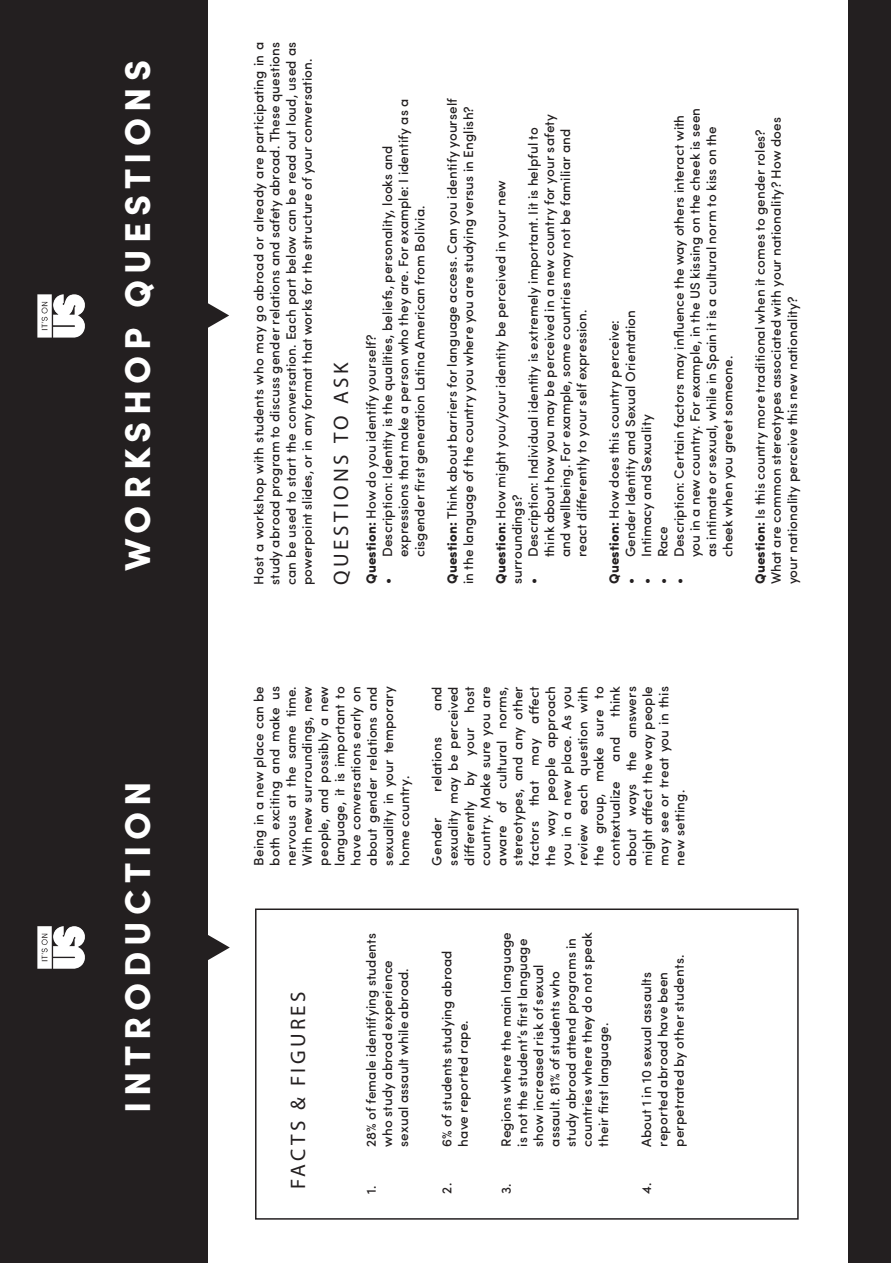
<style>
.page{position:relative;width:893px;height:1263px;background:#fff}
.page>*{position:absolute;margin:0;border:0;box-sizing:border-box;transform-origin:0 0}
.Header_-_Align_Left{font:900 36px "Sofia Pro";letter-spacing:.165em;color:#fff}
.Subheader{font:21px "Myriad Pro";letter-spacing:.165em;color:#231f20}
.Body_Text{font:500 13.5px/16.2px "Sofia Pro";letter-spacing:.01em;color:#231f20}
.s1{font-weight:900}
</style>
<div class="page">
<div style="left:255px;top:908px;width:544px;height:312px;border:2px solid #231f20"></div>
<div style="left:0;top:631px;width:208px;height:632px;background:#231f20"></div>
<div style="left:0;top:0;width:208px;height:631px;background:#231f20"></div>
<svg style="left:208px;top:303px;width:21px;height:25px"></svg>
<svg style="left:208px;top:935px;width:22px;height:25px"></svg>
<div style="left:848px;top:0;width:43px;height:1263px;background:#231f20"></div>
<img style="left:37px;top:294px;width:48px;height:44px">
<img style="left:37px;top:926px;width:48px;height:43px">
<p class="Header_-_Align_Left" style="left:109px;top:571px;width:512px;rotate:-90deg">WORKSHOP QUESTIONS</p>
<p class="Header_-_Align_Left" style="left:109px;top:1113px;width:333px;rotate:-90deg">INTRODUCTION</p>
<p class="Body_Text" style="left:250px;top:585px;width:545px;text-align:justify;rotate:-90deg">Host a workshop with students who may go abroad or already are participating in a study abroad program to discuss gender relations and safety abroad. These questions can be used to start the conversation. Each part below can be read out loud, used as powerpoint slides, or in any format that works for the structure of your conversation.</p>
<p class="Subheader" style="left:328px;top:585px;width:224px;rotate:-90deg">QUESTIONS TO ASK</p>
<p class="Body_Text" style="left:378px;top:557px;width:460px;text-indent:-27px;rotate:-90deg">• Description: Identity is the qualities, beliefs, personality, looks and expressions that make a person who they are. For example: I identify as a cisgender first generation Latina American from Bolivia.</p>
<p class="Body_Text" style="left:443px;top:584px;width:488px;rotate:-90deg"><span class="s1">Question:</span> Think about barriers for language access. Can you identify yourself in the language of the country you where you are studying versus in English?</p>
<p class="Body_Text" style="left:362px;top:584px;width:251px;rotate:-90deg"><span class="s1">Question:</span> How do you identify yourself?</p>
<p class="Body_Text" style="left:524px;top:557px;width:445px;text-indent:-27px;rotate:-90deg">• Description: Individual identity is extremely important. Iit is helpful to think about how you may be perceived in a new country for your safety and wellbeing. For example, some countries may not be familiar and react differently to your self expression.</p>
<p class="Body_Text" style="left:492px;top:584px;width:405px;rotate:-90deg"><span class="s1">Question:</span> How might you/your identity be perceived in your new surroundings?</p>
<p class="Body_Text" style="left:670px;top:557px;width:451px;text-indent:-27px;rotate:-90deg">• Description: Certain factors may influence the way others interact with you in a new country. For example, in the US kissing on the cheek is seen as intimate or sexual, while in Spain it is a cultural norm to kiss on the cheek when you greet someone.</p>
<p class="Body_Text" style="left:751px;top:584px;width:469px;rotate:-90deg"><span class="s1">Question:</span> Is this country more traditional when it comes to gender roles?<br>What are common stereotypes associated with your nationality? How does your nationality perceive this new nationality?</p>
<p class="Body_Text" style="left:605px;top:584px;width:266px;rotate:-90deg"><span class="s1">Question:</span> How does this country perceive:</p>
<p class="Body_Text" style="left:621px;top:584px;width:276px;rotate:-90deg">• Gender Identity and Sexual Orientation</p>
<p class="Body_Text" style="left:638px;top:584px;width:171px;rotate:-90deg">• Intimacy and Sexuality</p>
<p class="Body_Text" style="left:654px;top:584px;width:60px;rotate:-90deg">• Race</p>
<p class="Body_Text" style="left:250px;top:865px;width:181px;text-align:justify;rotate:-90deg">Being in a new place can be both exciting and make us nervous at the same time.<br>With new surroundings, new people, and possibly a new language, it is important to have conversations early on about gender relations and sexuality in your temporary home country.</p>
<p class="Body_Text" style="left:606px;top:865px;width:181px;text-align:justify;text-indent:149px;rotate:-90deg">think about ways the answers might affect the way people may see or treat you in this new setting.</p>
<p class="Body_Text" style="left:428px;top:865px;width:181px;text-align:justify;text-indent:155px;rotate:-90deg">and sexuality may be perceived differently by your host country. Make sure you are aware of cultural norms, stereotypes, and any other factors that may affect the way people approach you in a new place. As you review each question with the group, make sure to contextualize</p>
<p class="Body_Text" style="left:428px;top:792px;width:56px;rotate:-90deg">relations</p>
<p class="Body_Text" style="left:606px;top:762px;width:26px;rotate:-90deg">and</p>
<p class="Body_Text" style="left:428px;top:865px;width:49px;rotate:-90deg">Gender</p>
<p class="Subheader" style="left:285px;top:1189px;width:199px;rotate:-90deg">FACTS &amp; FIGURES</p>
<p class="Body_Text" style="left:362px;top:1147px;width:215px;rotate:-90deg">28% of female identifying students who study abroad experience sexual assault while abroad.</p>
<p class="Body_Text" style="left:362px;top:1194px;width:10px;rotate:-90deg">1.</p>
<p class="Body_Text" style="left:438px;top:1147px;width:198px;rotate:-90deg">6% of students studying abroad have reported rape.</p>
<p class="Body_Text" style="left:438px;top:1194px;width:12px;rotate:-90deg">2.</p>
<p class="Body_Text" style="left:497px;top:1147px;width:216px;rotate:-90deg">Regions where the main language is not the student’s first language show increased risk of sexual assault. 81% of students who<br>study abroad attend programs in countries where they do not speak their first language.</p>
<p class="Body_Text" style="left:497px;top:1194px;width:12px;rotate:-90deg">3.</p>
<p class="Body_Text" style="left:638px;top:1147px;width:193px;rotate:-90deg">About 1 in 10 sexual assaults reported abroad have been perpetrated by other students.</p>
<p class="Body_Text" style="left:638px;top:1194px;width:13px;rotate:-90deg">4.</p>
</div>
